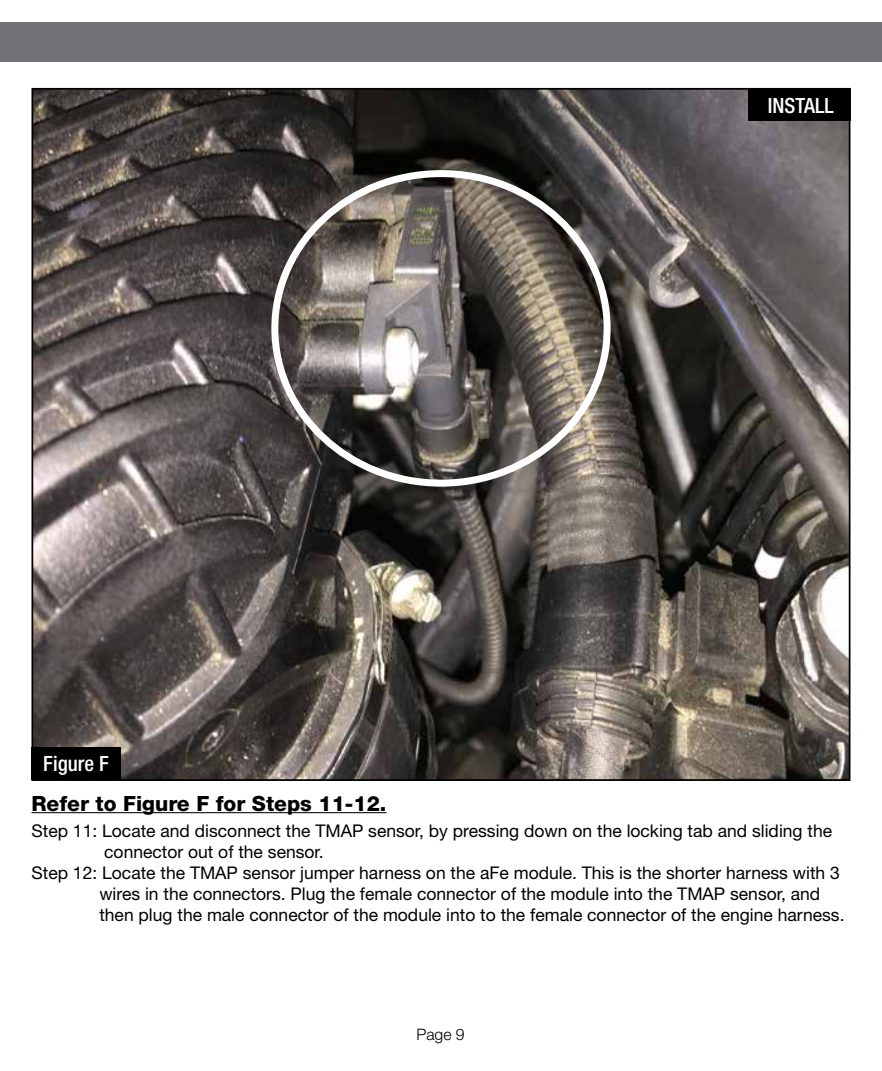
<style>
.page{position:relative;width:882px;height:1071px;background:#fff}
.page>*{position:absolute;margin:0;border:0;box-sizing:border-box;transform-origin:0 0}
.t1{font:800 21px "Helvetica Neue";color:#000}
.t2{font:500 condensed 21px "Helvetica Neue";color:#fff}
.t3{font:17.5px "Helvetica Neue";color:#000}
.t4{font:300 15.75px "Helvetica Neue";color:#000}
</style>
<div class="page">
<div style="left:0;top:23px;width:882px;height:39px;background:#717275"></div>
<hr style="left:32px;top:812px;width:355px;height:1px;background:#000">
<img style="left:35px;top:91px;width:812px;height:687px">
<div style="left:32px;top:747px;width:89px;height:33px;background:#000"></div>
<div style="left:748px;top:88px;width:102px;height:33px;background:#000"></div>
<div style="left:271px;top:170px;width:340px;height:317px;border:7px solid #fff;border-radius:50%"></div>
<p class="t2" style="left:43px;top:751px;width:67px">Figure F</p>
<p class="t1" style="left:32px;top:791px;width:357px">Refer to Figure F for Steps 11-12.</p>
<p class="t2" style="left:768px;top:93px;width:67px">INSTALL</p>
<p class="t3" style="left:32px;top:820px;width:802px">Step 11: Locate and disconnect the TMAP sensor, by pressing down on the locking tab and sliding the</p>
<p class="t3" style="left:104px;top:841px;width:221px">connector out of the sensor.</p>
<p class="t3" style="left:32px;top:862px;width:810px">Step 12: Locate the TMAP sensor jumper harness on the aFe module. This is the shorter harness with 3</p>
<p class="t3" style="left:99px;top:883px;width:722px">wires in the connectors. Plug the female connector of the module into the TMAP sensor, and</p>
<p class="t3" style="left:99px;top:904px;width:747px">then plug the male connector of the module into to the female connector of the engine harness.</p>
<p class="t4" style="left:416px;top:1024px;width:50px">Page 9</p>
</div>
